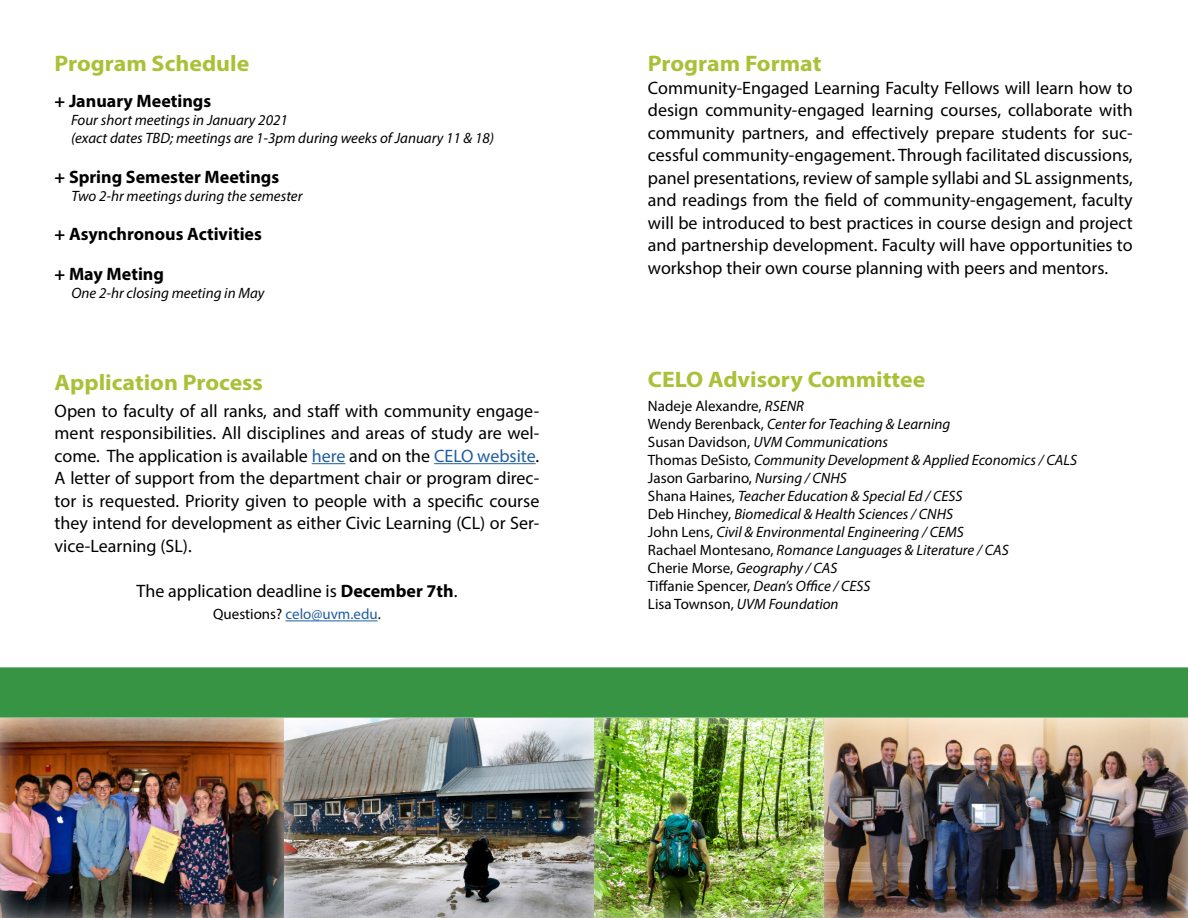
<style>
.page{position:relative;width:1188px;height:918px;background:#fff}
.page>*{position:absolute;margin:0;border:0;box-sizing:border-box;transform-origin:0 0}
.t1{font:700 22.5px "Myriad Pro";color:#acc037;scale:1.06 1}
.t2{font:18px/22.5px "Myriad Pro";color:#000;text-align:justify}
.t3{font:700 18px "Myriad Pro";color:#000}
.t4{font:italic 15px/18px "Myriad Pro";color:#000}
.t5{font:15px "Myriad Pro";color:#215e9e}
.s1{color:#215e9e}
.s2{font-weight:700}
.s3{color:#000}
.s4{font-style:normal}
</style>
<div class="page">
<div style="left:0;top:667px;width:1188px;height:41px;background:#379445"></div>
<hr style="left:312px;top:463px;width:33px;height:1px;background:#215e9e">
<hr style="left:434px;top:463px;width:102px;height:1px;background:#215e9e">
<hr style="left:286px;top:621px;width:92px;height:1px;background:#215e9e">
<div style="left:810px;top:707px;width:378px;height:211px;background:#fff;opacity:.75"></div>
<div style="left:580px;top:707px;width:257px;height:211px;background:#fff;opacity:.75"></div>
<div style="left:271px;top:708px;width:337px;height:210px;background:#fff;opacity:.75"></div>
<div style="left:0;top:708px;width:296px;height:210px;background:#fff;opacity:.75"></div>
<p class="t1" style="left:55px;top:49px;width:185px">Program Schedule</p>
<p class="t3" style="left:55px;top:89px;width:158px">+ January Meetings</p>
<p class="t4" style="left:71px;top:111px;width:425px">Four short meetings in January 2021<br>(exact dates TBD; meetings are 1-3pm during weeks of January 11 &amp; 18)</p>
<p class="t3" style="left:55px;top:165px;width:226px">+ Spring Semester Meetings</p>
<p class="t4" style="left:71px;top:187px;width:233px">Two 2-hr meetings during the semester</p>
<p class="t3" style="left:55px;top:223px;width:209px">+ Asynchronous Activities</p>
<p class="t3" style="left:55px;top:262px;width:111px">+ May Meting</p>
<p class="t4" style="left:71px;top:284px;width:195px">One 2-hr closing meeting in May</p>
<p class="t1" style="left:55px;top:368px;width:198px">Application Process</p>
<p class="t2" style="left:55px;top:399px;width:486px">Open to faculty of all ranks, and staff with community engage&shy;ment responsibilities. All disciplines and areas of study are wel&shy;come. The application is available <span class="s1">here</span> and on the <span class="s1">CELO website</span>.<br>A letter of support from the department chair or program direc&shy;tor is requested. Priority given to people with a specific course they intend for development as either Civic Learning (CL) or Ser&shy;vice-Learning (SL).</p>
<p class="t2" style="left:137px;top:579px;width:322px">The application deadline is <span class="s2">December 7th</span>.</p>
<p class="t5" style="left:213px;top:605px;width:169px"><span class="s3">Questions?</span> celo@uvm.edu<span class="s3">.</span></p>
<p class="t1" style="left:648px;top:49px;width:165px">Program Format</p>
<p class="t2" style="left:648px;top:76px;width:486px">Community-Engaged Learning Faculty Fellows will learn how to design community-engaged learning courses, collaborate with community partners, and effectively prepare students for suc&shy;cessful community-engagement. Through facilitated discussions, panel presentations, review of sample syllabi and SL assignments, and readings from the field of community-engagement, faculty will be introduced to best practices in course design and project and partnership development. Faculty will have opportunities to workshop their own course planning with peers and mentors.</p>
<p class="t1" style="left:648px;top:365px;width:263px">CELO Advisory Committee</p>
<p class="t4" style="left:648px;top:397px;width:431px"><span class="s4">Nadeje Alexandre,</span> RSENR<br><span class="s4">Wendy Berenback,</span> Center for Teaching &amp; Learning<br><span class="s4">Susan Davidson,</span> UVM Communications<br><span class="s4">Thomas DeSisto,</span> Community Development &amp; Applied Economics / CALS <span class="s4">Jason Garbarino,</span> Nursing / CNHS<br><span class="s4">Shana Haines,</span> Teacher Education &amp; Special Ed / CESS<br><span class="s4">Deb Hinchey,</span> Biomedical &amp; Health Sciences / CNHS<br><span class="s4">John Lens,</span> Civil &amp; Environmental Engineering / CEMS<br><span class="s4">Rachael Montesano,</span> Romance Languages &amp; Literature / CAS<br><span class="s4">Cherie Morse,</span> Geography / CAS<br><span class="s4">Tiffanie Spencer,</span> Dean’s Office / CESS<br><span class="s4">Lisa Townson,</span> UVM Foundation</p>
</div>
